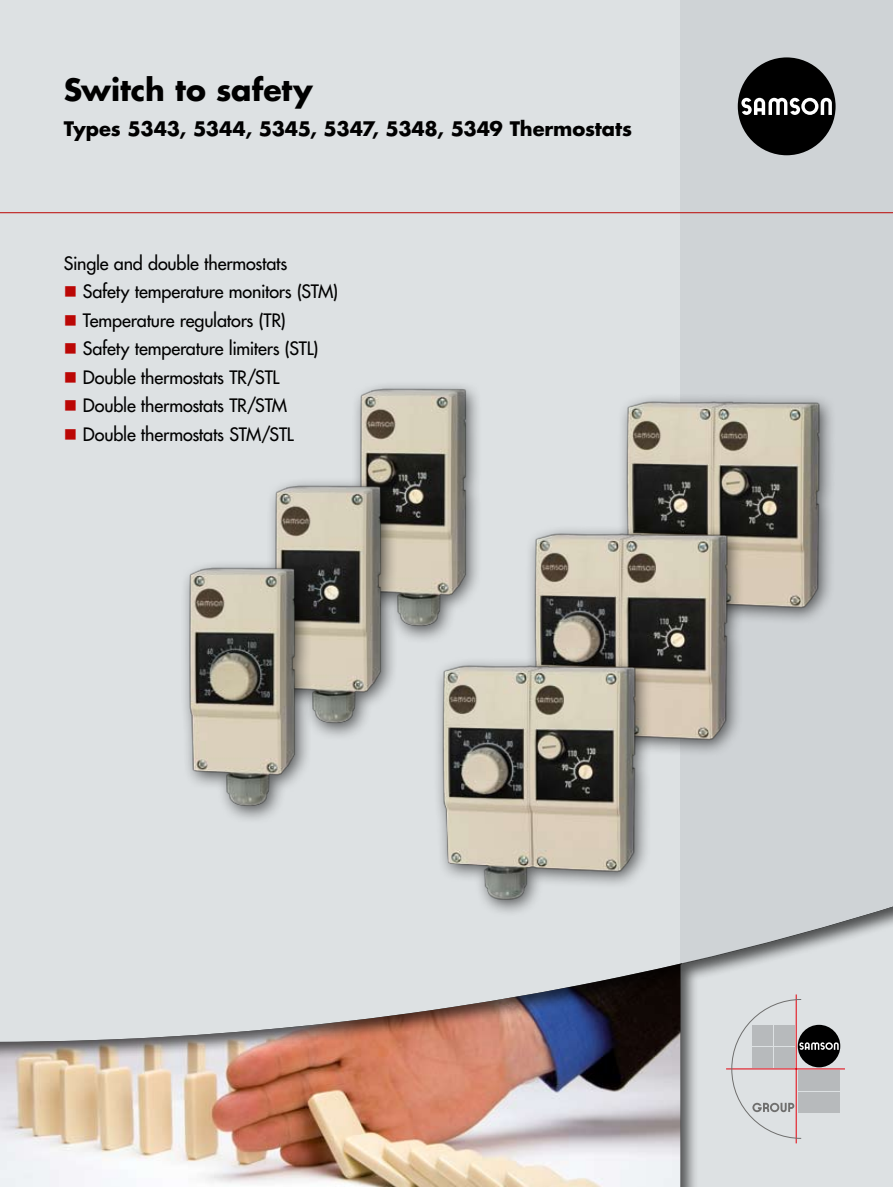
<style>
.page{position:relative;width:893px;height:1187px;background:#fff}
.page>*{position:absolute;margin:0;border:0;box-sizing:border-box;transform-origin:0 0}
.t1{font:700 30px "Futura";color:#000}
.t2{font:700 19.5px "Futura";letter-spacing:-.01em;color:#000}
.t3{font:18px "Futura";letter-spacing:-.01em;color:#000}
.s1{color:#bb0705}
</style>
<div class="page">
<div style="left:0;top:0;width:680px;height:1186px;background:#dde1e3"></div>
<div style="left:680px;top:0;width:213px;height:1186px;background:#cfd3d6"></div>
<hr style="left:0;top:212px;width:893px;height:1px;background:#bb0705">
<div style="left:738px;top:57px;width:98px;height:98px;background:#000;border-radius:50%"></div>
<svg style="left:801px;top:98px;width:17px;height:17px"></svg>
<div style="left:805px;top:101px;width:10px;height:10px;background:#000;border-radius:50%"></div>
<svg style="left:821px;top:97px;width:11px;height:18px"></svg>
<svg style="left:741px;top:98px;width:59px;height:17px"></svg>
<div style="left:0;top:901px;width:893px;height:285px;background:#000;opacity:.65"></div>
<div style="left:678px;top:901px;width:215px;height:285px;background:#000;opacity:.65"></div>
<div style="left:820px;top:1070px;width:20px;height:20px;background:#b7babc"></div>
<div style="left:820px;top:1092px;width:20px;height:20px;background:#b7babc"></div>
<hr style="left:726px;top:1068px;width:118px;height:1px;background:#e3000b">
<hr style="left:796px;top:994px;width:1px;height:149px;background:#e3000b">
<svg style="left:731px;top:998px;width:108px;height:140px"></svg>
<img style="left:356px;top:385px;width:121px;height:254px">
<div style="left:265px;top:476px;width:132px;height:264px;background:#000;opacity:.6"></div>
<img style="left:265px;top:468px;width:127px;height:267px">
<div style="left:179px;top:559px;width:132px;height:264px;background:#000;opacity:.6"></div>
<img style="left:179px;top:551px;width:127px;height:267px">
<div style="left:616px;top:392px;width:219px;height:260px;background:#000;opacity:.6"></div>
<img style="left:618px;top:395px;width:209px;height:245px">
<div style="left:524px;top:524px;width:219px;height:260px;background:#000;opacity:.6"></div>
<img style="left:526px;top:527px;width:209px;height:245px">
<div style="left:432px;top:656px;width:219px;height:260px;background:#000;opacity:.6"></div>
<img style="left:434px;top:659px;width:209px;height:245px">
<h1 class="t1" style="left:64px;top:69px;width:251px">Switch to safety</h1>
<p class="t2" style="left:64px;top:115px;width:570px">Types 5343, 5344, 5345, 5347, 5348, 5349 Thermostats</p>
<p class="t3" style="left:64px;top:251px;width:225px">Single and double thermostats</p>
<p class="t3" style="left:64px;top:280px;width:276px"><span class="s1">■</span> Safety temperature monitors (STM)</p>
<p class="t3" style="left:64px;top:308px;width:224px"><span class="s1">■</span> Temperature regulators (TR)</p>
<p class="t3" style="left:64px;top:336px;width:256px"><span class="s1">■</span> Safety temperature limiters (STL)</p>
<p class="t3" style="left:64px;top:365px;width:217px"><span class="s1">■</span> Double thermostats TR/STL</p>
<p class="t3" style="left:64px;top:393px;width:225px"><span class="s1">■</span> Double thermostats TR/STM</p>
<p class="t3" style="left:64px;top:422px;width:232px"><span class="s1">■</span> Double thermostats STM/STL</p>
</div>
